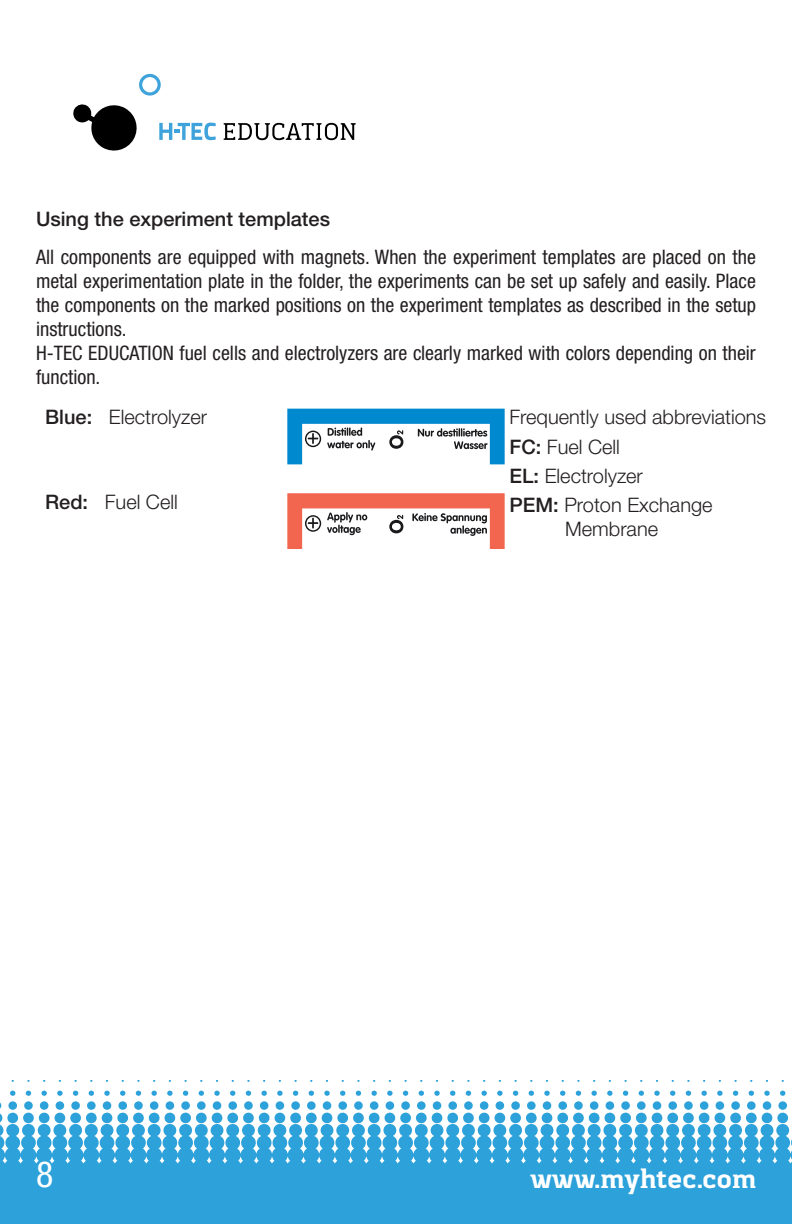
<style>
.page{position:relative;width:792px;height:1224px;background:#fff}
.page>*{position:absolute;margin:0;border:0;box-sizing:border-box;transform-origin:0 0}
.t1{font:condensed 36px "Helvetica Neue";color:#fff}
.t2{font:700 28px "Kondolar";color:#fff}
.t3{font:condensed 20px/24px "Helvetica Neue";color:#231f20;text-align:justify}
.t4{font:300 20px "Helvetica Neue";color:#231f20}
.t5{font:500 20px "Helvetica Neue";color:#231f20}
.s1{font-weight:500}
</style>
<div class="page">
<div style="left:0;top:1165px;width:792px;height:59px;background:#2ca1da"></div>
<svg style="left:0;top:1091px;width:792px;height:74px"></svg>
<svg style="left:11px;top:1080px;width:773px;height:2px"></svg>
<svg style="left:73px;top:104px;width:64px;height:47px"></svg>
<svg style="left:224px;top:123px;width:132px;height:17px"></svg>
<svg style="left:139px;top:74px;width:22px;height:22px"></svg>
<svg style="left:159px;top:123px;width:57px;height:17px"></svg>
<svg style="left:287px;top:493px;width:218px;height:56px"></svg>
<svg style="left:287px;top:409px;width:218px;height:55px"></svg>
<p class="t5" style="left:36px;top:207px;width:296px">Using the experiment templates</p>
<p class="t3" style="left:36px;top:245px;width:722px">All components are equipped with magnets. When the experiment templates are placed on the metal experimentation plate in the folder, the experiments can be set up safely and easily. Place the components on the marked positions on the experiment templates as described in the setup instructions.</p>
<p class="t3" style="left:36px;top:341px;width:721px">H-TEC EDUCATION fuel cells and electrolyzers are clearly marked with colors depending on their function.</p>
<p class="t4" style="left:45px;top:405px;width:163px"><span class="s1">Blue:</span> Electrolyzer</p>
<p class="t4" style="left:510px;top:405px;width:258px">Frequently used abbreviations</p>
<p class="t4" style="left:510px;top:434px;width:112px"><span class="s1">FC:</span> Fuel Cell</p>
<p class="t4" style="left:510px;top:464px;width:135px"><span class="s1">EL:</span> Electrolyzer</p>
<p class="t4" style="left:510px;top:493px;width:205px"><span class="s1">PEM:</span> Proton Exchange</p>
<p class="t4" style="left:565px;top:517px;width:94px">Membrane</p>
<p class="t4" style="left:45px;top:490px;width:134px"><span class="s1">Red:</span> Fuel Cell</p>
<h1 class="t1" style="left:36px;top:1154px;width:19px">8</h1>
<h2 class="t2" style="left:530px;top:1161px;width:227px">www.myhtec.com</h2>
</div>
